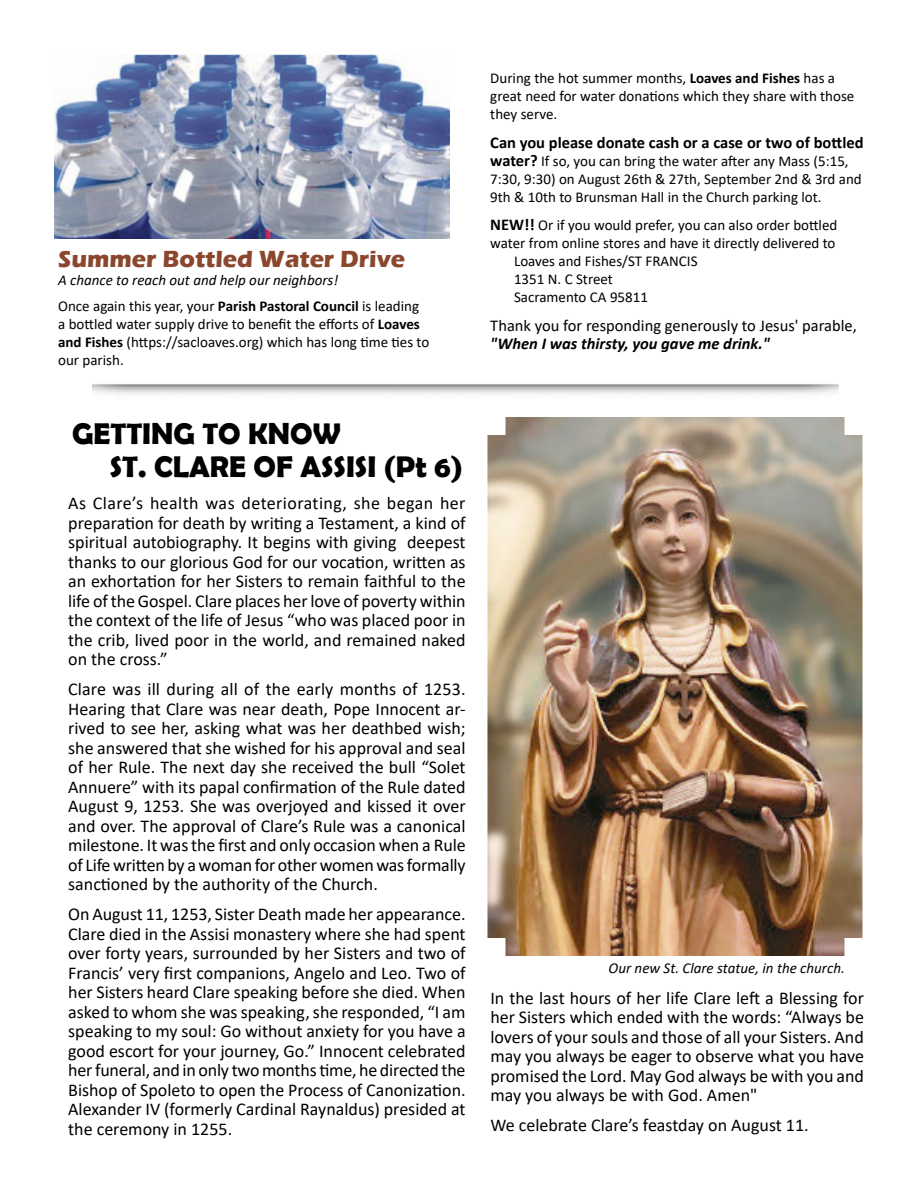
<style>
.page{position:relative;width:918px;height:1188px;background:#fff}
.page>*{position:absolute;margin:0;border:0;box-sizing:border-box;transform-origin:0 0}
.t1{font:700 30px "Berlin Sans FB Demi";color:#000}
.t2{font:700 24px "Eras ITC";color:#8b472d}
.t3{font:18px/19.5px "Ctktff Calibri";color:#000;text-align:justify}
.t4{font:16.5px "Ctktff Calibri";color:#000}
.t5{font:700 16.5px "Clkhxb Calibri";color:#000}
.t6{font:italic 700 16.5px "Calibri";color:#000}
.t7{font:15px/18px "Fqrnqw Calibri";color:#000}
.t8{font:15px/18px "Ctktff Calibri";color:#000}
.t9{font:italic 15px "Calibri";color:#000}
.s1{font-family:"Ctktff Calibri"}
.s2{font-family:"Twdfnl Calibri";font-weight:700}
.s3{font-family:"Fqrnqw Calibri"}
.s4{font-family:"Twdfnl Calibri";font-weight:700;font-size:16.5px}
</style>
<div class="page">
<img style="left:487px;top:417px;width:376px;height:539px">
<img style="left:55px;top:54px;width:394px;height:184px">
<p class="t2" style="left:58px;top:245px;width:348px">Summer Bottled Water Drive</p>
<p class="t9" style="left:58px;top:270px;width:282px">A chance to reach out and help our neighbors!</p>
<p class="t7" style="left:58px;top:296px;width:373px"><span class="s1">Once again this year, your</span> <span class="s2">Parish Pastoral Council</span> <span class="s1">is leading </span>a bottled water supply drive to benefit the efforts of <span class="s2">Loaves and Fishes</span> <span class="s1">(</span>https://sacloaves.org) which has long time ties to <span class="s1">our parish.</span></p>
<p class="t1" style="left:72px;top:416px;width:270px">GETTING TO KNOW</p>
<p class="t1" style="left:110px;top:449px;width:354px">ST. CLARE OF ASSISI (Pt 6)</p>
<p class="t3" style="left:68px;top:493px;width:399px">As Clare’s health was deteriorating, she began her <span class="s3">preparation for death by writing a Testament, a kind of </span>spiritual autobiography. It begins with giving deepest <span class="s3">thanks to our glorious God for our vocation, written as an exhortation for her Sisters to remain faithful to the </span>life of the Gospel. Clare places her love of poverty within the context of the life of Jesus “who was placed poor in the crib, lived poor in the world, and remained naked <span class="s3">on the cross.”</span></p>
<p class="t3" style="left:68px;top:679px;width:399px">Clare was ill during all of the early months of 1253.<br>Hearing that Clare was near death, Pope Innocent ar&shy;rived to see her, asking what was her deathbed wish; she answered that she wished for his approval and seal of her Rule. The next day she received the bull “Solet <span class="s3">Annuere” with its papal confirmation of the Rule dated </span>August 9, 1253. She was overjoyed and kissed it over and over. The approval of Clare’s Rule was a canonical <span class="s3">milestone. It was the first and only occasion when a Rule of Life written by a woman for other women was formally sanctioned by the authority of the Church.</span></p>
<p class="t3" style="left:68px;top:904px;width:399px">On August 11, 1253, Sister Death made her appearance.<br>Clare died in the Assisi monastery where she had spent over forty years, surrounded by her Sisters and two of <span class="s3">Francis’ very first companions, Angelo and Leo. Two of </span>her Sisters heard Clare speaking before she died. When asked to whom she was speaking, she responded, “I am speaking to my soul: Go without anxiety for you have a <span class="s3">good escort for your journey, Go.” Innocent celebrated her funeral, and in only two months time, he directed the Bishop of Spoleto to open the Process of Canonization.<br></span>Alexander IV (formerly Cardinal Raynaldus) presided at the ceremony in 1255.</p>
<p class="t7" style="left:490px;top:69px;width:366px"><span class="s1">During the hot summer months,</span> <span class="s2">Loaves and Fishes</span> <span class="s1">has a </span>great need for water donations which they share with those <span class="s1">they serve.</span></p>
<p class="t5" style="left:490px;top:131px;width:375px">Can you please donate cash or a case or two of bottled</p>
<p class="t8" style="left:490px;top:151px;width:373px"><span class="s4">water?</span> <span class="s3">If so, you can bring the water after any Mass (5:15,<br></span>7:30, 9:30) on August 26th &amp; 27th, September 2nd &amp; 3rd and<br>9th &amp; 10th to Brunsman Hall in the Church parking lot.</p>
<p class="t7" style="left:490px;top:216px;width:349px"><span class="s4">NEW!!</span> Or if you would prefer, you can also order bottled</p>
<p class="t8" style="left:490px;top:234px;width:347px">water from online stores and have it directly delivered to</p>
<p class="t8" style="left:514px;top:252px;width:185px">Loaves and Fishes/ST FRANCIS</p>
<p class="t8" style="left:514px;top:270px;width:100px">1351 N. C Street</p>
<p class="t8" style="left:514px;top:288px;width:135px">Sacramento CA 95811</p>
<p class="t4" style="left:490px;top:314px;width:368px">Thank you for responding generously to Jesus' parable,</p>
<p class="t6" style="left:490px;top:332px;width:281px">"When I was thirsty, you gave me drink."</p>
<p class="t9" style="left:609px;top:958px;width:238px">Our new St. Clare statue, in the church.</p>
<p class="t3" style="left:490px;top:988px;width:375px"><span class="s3">In the last hours of her life Clare left a Blessing for </span>her Sisters which ended with the words: “Always be lovers of your souls and those of all your Sisters. And may you always be eager to observe what you have promised the Lord. May God always be with you and may you always be with God. Amen"</p>
<p class="t3" style="left:490px;top:1115px;width:320px">We celebrate Clare’s feastday on August 11.</p>
</div>
